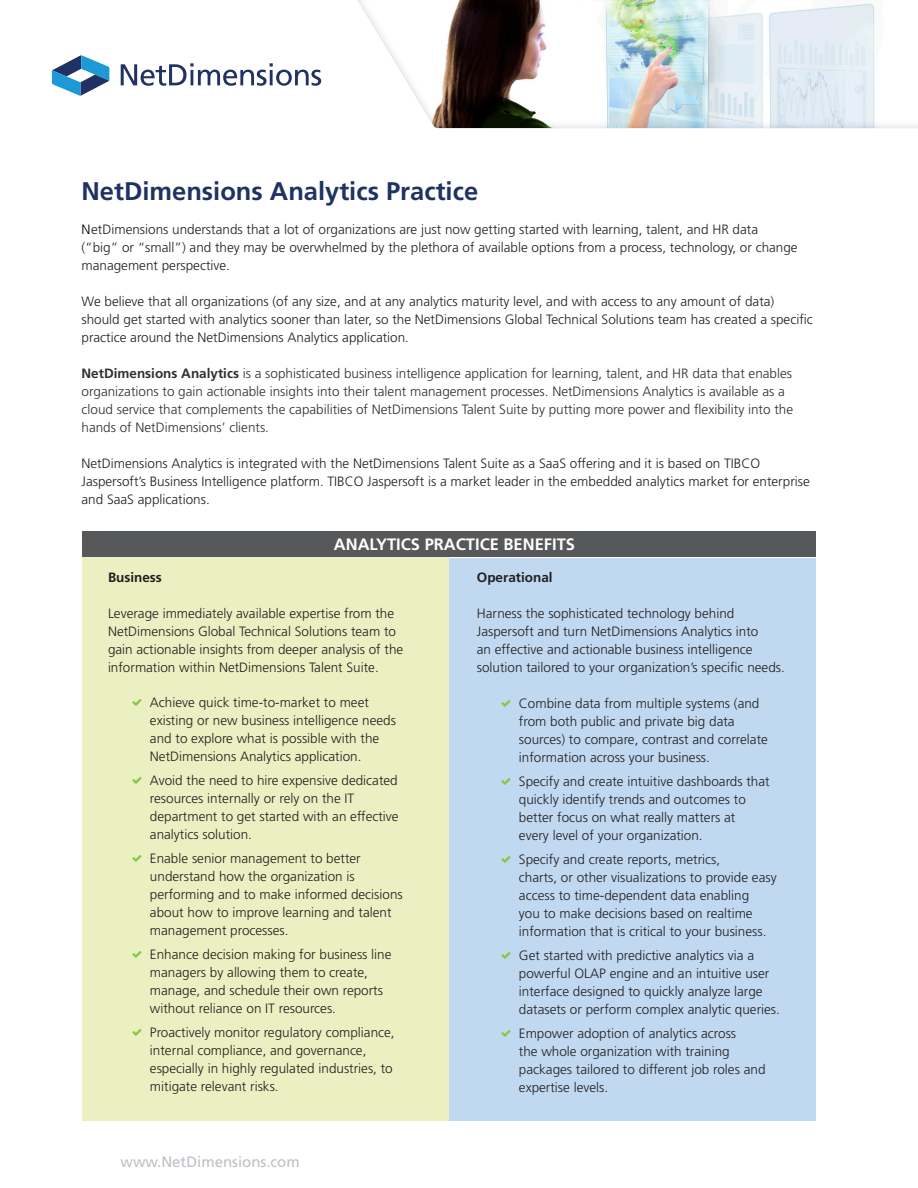
<style>
.page{position:relative;width:918px;height:1188px;background:#fff}
.page>*{position:absolute;margin:0;border:0;box-sizing:border-box;transform-origin:0 0}
.document_title{font:700 25.5px "Frutiger LT Std";color:#203263}
.t1{font:700 16.5px "Frutiger LT Std";color:#fff}
.t2{font:15px "Frutiger LT Std";color:#bcc1c6}
.body_span_all{font:300 13.5px/18px "Frutiger LT Std";color:#231f20}
.body{font:300 13.5px/18px "Frutiger LT Std";color:#231f20}
.body_span_all-2{font:300 13.5px/18px "Frutiger LT Std";color:#312f30}
.body-2{font:700 13.5px "Frutiger LT Std";color:#231f20}
.s1{color:#000}
.s2{font-weight:700}
</style>
<div class="page">
<div style="left:351px;top:0;width:567px;height:130px;background:#203263;opacity:.25"></div>
<svg style="left:121px;top:63px;width:200px;height:23px"></svg>
<svg style="left:52px;top:55px;width:57px;height:41px"></svg>
<div style="left:82px;top:557px;width:366px;height:563px;background:#eaf0c1"></div>
<div style="left:449px;top:558px;width:367px;height:562px;background:#c0d9f0"></div>
<div style="left:82px;top:531px;width:733px;height:26px;background:#57585a"></div>
<p class="document_title" style="left:82px;top:176px;width:398px">NetDimensions Analytics Practice</p>
<p class="body_span_all" style="left:82px;top:221px;width:718px"><span class="s1">N</span>etDimensions understands that a lot of organizations are just now getting started with learning, talent, and HR data (“big” or “small”) and they may be overwhelmed by the plethora of available options from a process, technology, or change management perspective.</p>
<p class="body_span_all" style="left:82px;top:293px;width:733px">We believe that all organizations (of any size, and at any analytics maturity level, and with access to any amount of data) should get started with analytics sooner than later, so the NetDimensions Global Technical Solutions team has created a specific practice around the NetDimensions Analytics application.</p>
<p class="body_span_all-2" style="left:82px;top:365px;width:713px"><span class="s2">NetDimensions Analytics</span> is a sophisticated business intelligence application for learning, talent, and HR data that enables organizations to gain actionable insights into their talent management processes. NetDimensions Analytics is available as a cloud service that complements the capabilities of NetDimensions Talent Suite by putting more power and flexibility into the hands of NetDimensions’ clients.</p>
<p class="body" style="left:82px;top:455px;width:730px">NetDimensions Analytics is integrated with the NetDimensions Talent Suite as a SaaS offering and it is based on TIBCO<br>Jaspersoft’s Business Intelligence platform. TIBCO Jaspersoft is a market leader in the embedded analytics market for enterprise and SaaS applications.</p>
<p class="t1" style="left:334px;top:534px;width:243px">ANALYTICS PRACTICE BENEFITS</p>
<p class="body-2" style="left:477px;top:569px;width:77px">Operational</p>
<p class="body" style="left:477px;top:604px;width:283px">Harness the sophisticated technology behind<br>Jaspersoft and turn NetDimensions Analytics into</p>
<p class="body" style="left:477px;top:640px;width:310px">an effective and actionable business intelligence solution tailored to your organization’s specific needs.</p>
<p class="body-2" style="left:108px;top:569px;width:55px">Business</p>
<p class="body" style="left:108px;top:604px;width:288px">Leverage immediately available expertise from the</p>
<p class="body" style="left:108px;top:622px;width:297px">NetDimensions Global Technical Solutions team to gain actionable insights from deeper analysis of the</p>
<p class="body" style="left:108px;top:658px;width:272px">information within NetDimensions Talent Suite.</p>
<p class="body_span_all" style="left:150px;top:694px;width:248px">Achieve quick time-to-market to meet existing or new business intelligence needs and to explore what is possible with the NetDimensions Analytics application.</p>
<p class="body_span_all" style="left:150px;top:772px;width:250px">Avoid the need to hire expensive dedicated resources internally or rely on the IT department to get started with an effective analytics solution.</p>
<p class="body_span_all" style="left:150px;top:850px;width:254px">Enable senior management to better understand how the organization is performing and to make informed decisions about how to improve learning and talent management processes.</p>
<p class="body_span_all" style="left:150px;top:946px;width:243px">Enhance decision making for business line managers by allowing them to create, manage, and schedule their own reports without reliance on IT resources.</p>
<p class="body_span_all" style="left:150px;top:1024px;width:246px">Proactively monitor regulatory compliance, internal compliance, and governance, especially in highly regulated industries, to mitigate relevant risks.</p>
<p class="body_span_all" style="left:519px;top:695px;width:251px">Combine data from multiple systems (and from both public and private big data sources) to compare, contrast and correlate information across your business.</p>
<p class="body_span_all" style="left:519px;top:773px;width:252px">Specify and create intuitive dashboards that quickly identify trends and outcomes to better focus on what really matters at<br>every level of your organization.</p>
<p class="body_span_all" style="left:519px;top:851px;width:259px">Specify and create reports, metrics,<br>charts, or other visualizations to provide easy access to time-dependent data enabling<br>you to make decisions based on realtime information that is critical to your business.</p>
<p class="body_span_all" style="left:519px;top:947px;width:262px">Get started with predictive analytics via a powerful OLAP engine and an intuitive user interface designed to quickly analyze large datasets or perform complex analytic queries.</p>
<p class="body_span_all" style="left:519px;top:1025px;width:248px">Empower adoption of analytics across<br>the whole organization with training packages tailored to different job roles and expertise levels.</p>
<p class="t2" style="left:121px;top:1153px;width:181px">www.NetDimensions.com</p>
</div>
